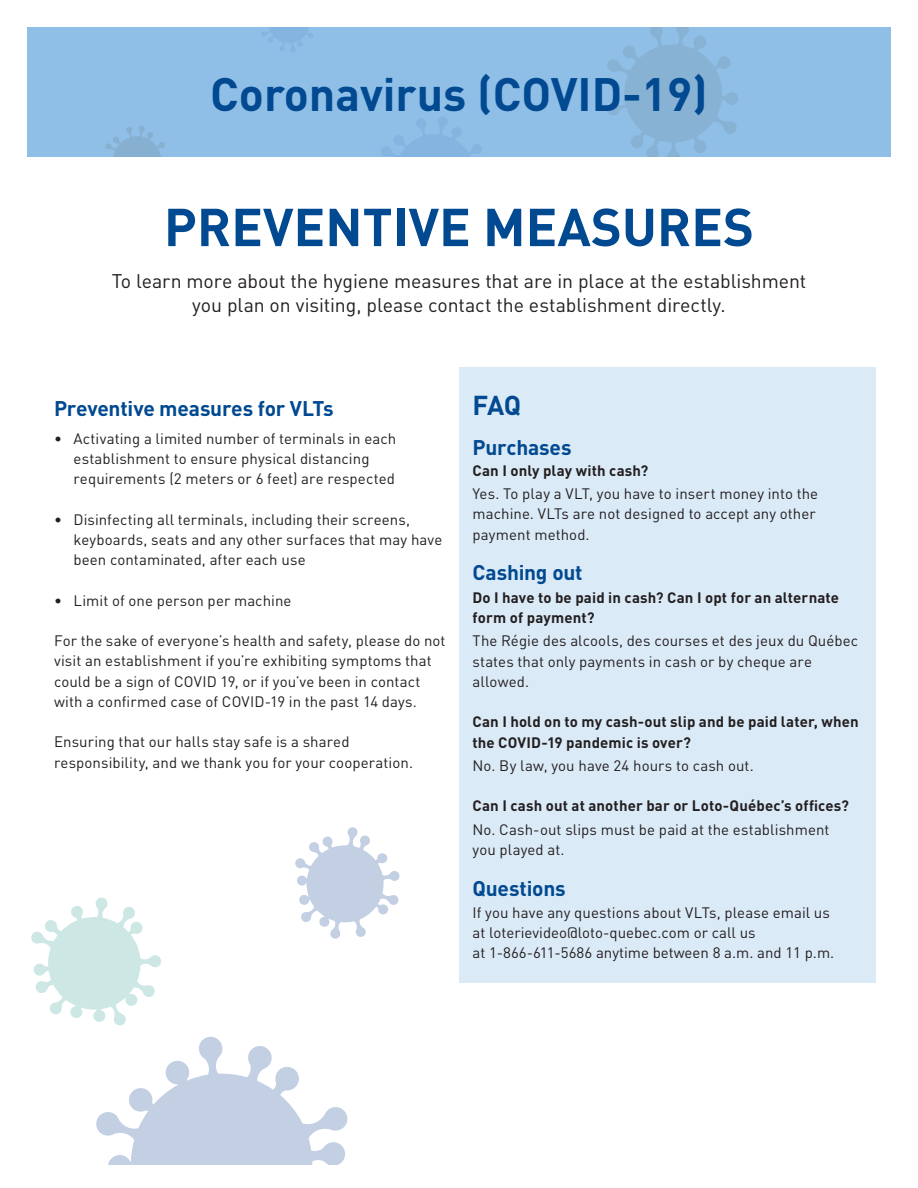
<style>
.page{position:relative;width:918px;height:1188px;background:#fff}
.page>*{position:absolute;margin:0;border:0;box-sizing:border-box;transform-origin:0 0}
.t1{font:700 52.5px "DIN";color:#014990}
.t2{font:700 46.35px "DIN";color:#014990}
.t3{font:700 27px "DIN";color:#014990}
.t4{font:700 21px "DIN";letter-spacing:-.01em;color:#014990}
.t5{font:19.5px/24px "DIN";letter-spacing:-.005em;color:#231f20;text-align:center}
.t6{font:15px/20.2px "DIN";letter-spacing:.005em;color:#231f20}
.t7{font:700 15px/20.2px "DIN";letter-spacing:.01em;color:#231f20}
</style>
<div class="page">
<div style="left:459px;top:367px;width:417px;height:616px;background:#dbeaf7"></div>
<div style="left:27px;top:27px;width:864px;height:129px;background:#8fbfe7"></div>
<svg style="left:607px;top:27px;width:131px;height:129px"></svg>
<svg style="left:381px;top:117px;width:101px;height:39px"></svg>
<svg style="left:262px;top:27px;width:51px;height:25px"></svg>
<svg style="left:105px;top:126px;width:60px;height:30px"></svg>
<svg style="left:31px;top:897px;width:130px;height:129px"></svg>
<svg style="left:96px;top:1036px;width:252px;height:129px"></svg>
<svg style="left:295px;top:827px;width:105px;height:112px"></svg>
<h2 class="t2" style="left:210px;top:64px;width:499px">Coronavirus (COVID-19)</h2>
<h1 class="t1" style="left:164px;top:193px;width:592px">PREVENTIVE MEASURES</h1>
<h3 class="t5" style="left:112px;top:269px;width:696px">To learn more about the hygiene measures that are in place at the establishment you plan on visiting, please contact the establishment directly.</h3>
<h3 class="t4" style="left:54px;top:395px;width:281px">Preventive measures for VLTs</h3>
<p class="t6" style="left:74px;top:428px;width:324px;text-indent:-20px">• Activating a limited number of terminals in each establishment to ensure physical distancing requirements (2 meters or 6 feet) are respected</p>
<p class="t6" style="left:74px;top:509px;width:370px;text-indent:-20px">• Disinfecting all terminals, including their screens, keyboards, seats and any other surfaces that may have been contaminated, after each use</p>
<p class="t6" style="left:54px;top:590px;width:239px">• Limit of one person per machine</p>
<p class="t6" style="left:54px;top:630px;width:393px">For the sake of everyone’s health and safety, please do not visit an establishment if you’re exhibiting symptoms that could be a sign of COVID 19, or if you’ve been in contact with a confirmed case of COVID-19 in the past 14 days.</p>
<p class="t6" style="left:54px;top:732px;width:361px">Ensuring that our halls stay safe is a shared responsibility, and we thank you for your cooperation.</p>
<h3 class="t3" style="left:472px;top:387px;width:50px">FAQ</h3>
<h3 class="t4" style="left:472px;top:434px;width:101px">Purchases</h3>
<p class="t7" style="left:472px;top:459px;width:177px">Can I only play with cash?</p>
<p class="t6" style="left:472px;top:483px;width:347px">Yes. To play a VLT, you have to insert money into the machine. VLTs are not designed to accept any other payment method.</p>
<h3 class="t4" style="left:472px;top:559px;width:112px">Cashing out</h3>
<p class="t7" style="left:472px;top:586px;width:368px">Do I have to be paid in cash? Can I opt for an alternate form of payment?</p>
<p class="t6" style="left:472px;top:630px;width:387px">The Régie des alcools, des courses et des jeux du Québec states that only payments in cash or by cheque are allowed.</p>
<p class="t7" style="left:472px;top:711px;width:388px">Can I hold on to my cash-out slip and be paid later, when the COVID-19 pandemic is over?</p>
<p class="t6" style="left:472px;top:755px;width:283px">No. By law, you have 24 hours to cash out.</p>
<p class="t7" style="left:472px;top:795px;width:378px">Can I cash out at another bar or Loto-Québec’s offices?</p>
<p class="t6" style="left:472px;top:819px;width:359px">No. Cash-out slips must be paid at the establishment you played at.</p>
<h3 class="t4" style="left:472px;top:874px;width:95px">Questions</h3>
<p class="t6" style="left:472px;top:902px;width:363px">If you have any questions about VLTs, please email us at loterievideo@loto-quebec.com or call us<br>at 1-866-611-5686 anytime between 8 a.m. and 11 p.m.</p>
</div>
